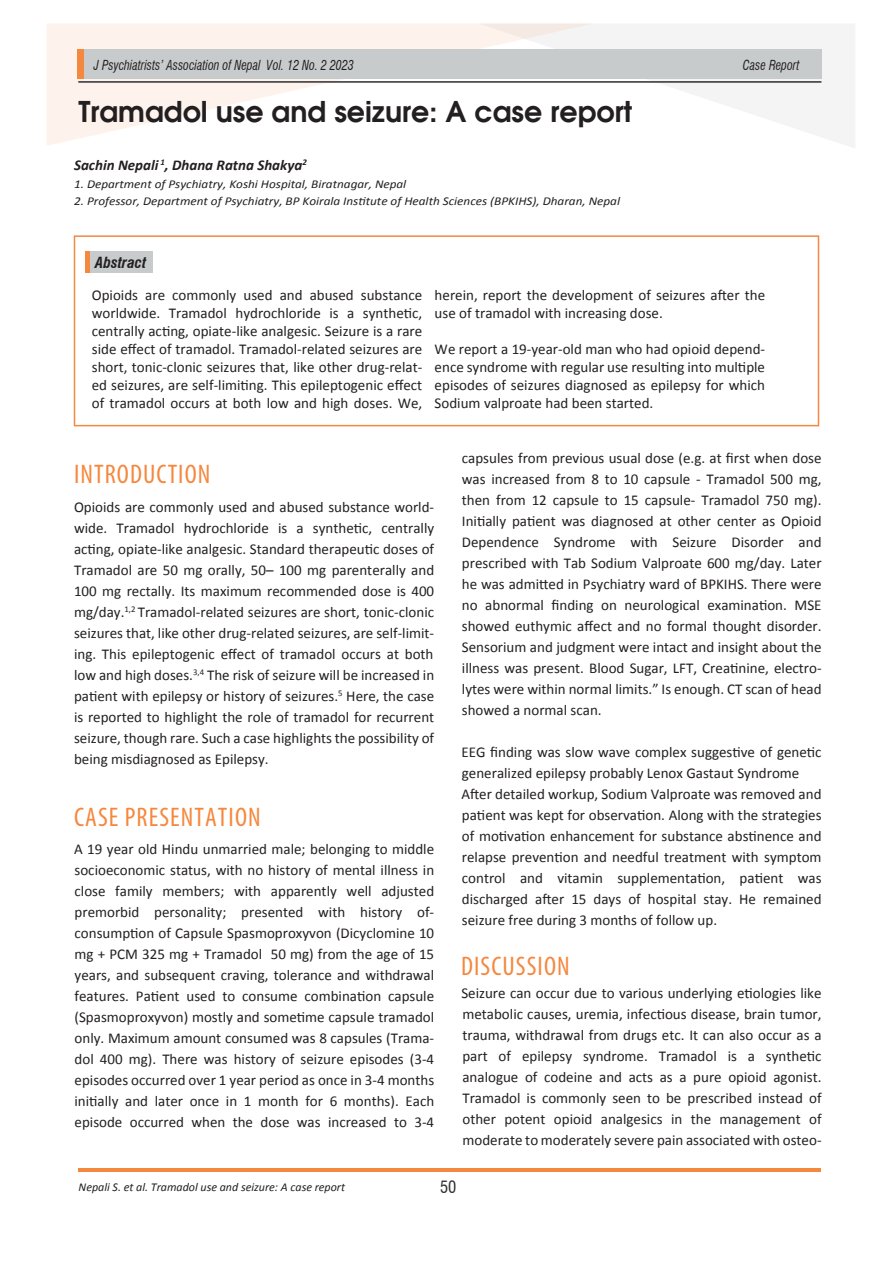
<style>
.page{position:relative;width:893px;height:1263px;background:#fff}
.page>*{position:absolute;margin:0;border:0;box-sizing:border-box;transform-origin:0 0}
.t1{font:600 28.5px "Avant Garde";color:#231f20}
.t2{font:condensed 27px "Myriad Pro";letter-spacing:.04em;color:#f5883f}
.t3{font:condensed 16.5px "Swiss 721 BT";color:#2c2e31}
.t4{font:15px/21px "Calibri";color:#231f20;text-align:justify}
.t5{font:italic 700 15px "Calibri";color:#231f20}
.t6{font:italic 700 condensed 15px "Swiss 721 BT";color:#231f20}
.t7{font:italic condensed 13.5px "Swiss 721 BT";color:#231f20;scale:.89 1}
.t8{font:italic 12px "Calibri";color:#231f20;scale:1.1 1}
.t9{font:italic 12px "Calibri";color:#231f20}
</style>
<div class="page">
<svg style="left:594px;top:24px;width:261px;height:124px;fill:#f4f4f5"></svg>
<svg style="left:47px;top:23px;width:547px;height:123px"></svg>
<hr style="left:78px;top:81px;width:743px;height:2px;background:#2c2e31">
<hr style="left:79px;top:1168px;width:742px;height:4px;background:#f5883f">
<div style="left:78px;top:49px;width:743px;height:30px;background:#c8cbcc"></div>
<div style="left:78px;top:49px;width:6px;height:30px;background:#f5883f"></div>
<div style="left:74px;top:235px;width:745px;height:191px;border:2px solid #f5883f"></div>
<div style="left:85px;top:251px;width:67px;height:21px;background:#c8cbcc"></div>
<div style="left:85px;top:251px;width:5px;height:21px;background:#f5883f"></div>
<p class="t7" style="left:94px;top:57px;width:294px">J Psychiatrists’ Association of Nepal Vol. 12 No. 2 2023</p>
<p class="t7" style="left:743px;top:57px;width:65px">Case Report</p>
<h1 class="t1" style="left:78px;top:93px;width:556px">Tramadol use and seizure: A case report</h1>
<p class="t5" style="left:74px;top:156px;width:234px">Sachin Nepali <sup>1</sup>, Dhana Ratna Shakya<sup>2</sup></p>
<p class="t8" style="left:74px;top:176px;width:304px">1. Department of Psychiatry, Koshi Hospital, Biratnagar, Nepal</p>
<p class="t8" style="left:74px;top:193px;width:498px">2. Professor, Department of Psychiatry, BP Koirala Institute of Health Sciences (BPKIHS), Dharan, Nepal</p>
<p class="t6" style="left:95px;top:253px;width:52px">Abstract</p>
<p class="t4" style="left:92px;top:286px;width:332px;line-height:18px">Opioids are commonly used and abused substance worldwide. Tramadol hydrochloride is a synthetic, centrally acting, opiate-like analgesic. Seizure is a rare side effect of tramadol. Tramadol-related seizures are short, tonic-clonic seizures that, like other drug-relat&shy;ed seizures, are self-limiting. This epileptogenic effect of tramadol occurs at both low and high doses. We,</p>
<p class="t4" style="left:435px;top:286px;width:332px;line-height:18px">herein, report the development of seizures after the use of tramadol with increasing dose.</p>
<p class="t4" style="left:435px;top:340px;width:332px;line-height:18px">We report a 19-year-old man who had opioid depend&shy;ence syndrome with regular use resulting into multiple episodes of seizures diagnosed as epilepsy for which Sodium valproate had been started.</p>
<h2 class="t2" style="left:74px;top:458px;width:138px">INTRODUCTION</h2>
<p class="t4" style="left:74px;top:497px;width:362px">Opioids are commonly used and abused substance world&shy;wide. Tramadol hydrochloride is a synthetic, centrally acting, opiate-like analgesic. Standard therapeutic doses of Tramadol are 50 mg orally, 50– 100 mg parenterally and 100 mg rectally. Its maximum recommended dose is 400 mg/day.<sup>1,2</sup> Tramadol-related seizures are short, tonic-clonic seizures that, like other drug-related seizures, are self-limit&shy;ing. This epileptogenic effect of tramadol occurs at both low and high doses.<sup>3,4</sup> The risk of seizure will be increased in patient with epilepsy or history of seizures.<sup>5</sup> Here, the case is reported to highlight the role of tramadol for recurrent seizure, though rare. Such a case highlights the possibility of being misdiagnosed as Epilepsy.</p>
<h2 class="t2" style="left:74px;top:800px;width:188px">CASE PRESENTATION</h2>
<p class="t4" style="left:74px;top:838px;width:362px">A 19 year old Hindu unmarried male; belonging to middle socioeconomic status, with no history of mental illness in close family members; with apparently well adjusted premorbid personality; presented with history of&shy;consumption of Capsule Spasmoproxyvon (Dicyclomine 10 mg + PCM 325 mg + Tramadol 50 mg) from the age of 15 years, and subsequent craving, tolerance and withdrawal features. Patient used to consume combination capsule (Spasmoproxyvon) mostly and sometime capsule tramadol only. Maximum amount consumed was 8 capsules (Trama&shy;dol 400 mg). There was history of seizure episodes (3-4 episodes occurred over 1 year period as once in 3-4 months initially and later once in 1 month for 6 months). Each episode occurred when the dose was increased to 3-4</p>
<p class="t4" style="left:462px;top:448px;width:361px">capsules from previous usual dose (e.g. at first when dose was increased from 8 to 10 capsule - Tramadol 500 mg, then from 12 capsule to 15 capsule- Tramadol 750 mg).<br>Initially patient was diagnosed at other center as Opioid Dependence Syndrome with Seizure Disorder and prescribed with Tab Sodium Valproate 600 mg/day. Later he was admitted in Psychiatry ward of BPKIHS. There were no abnormal finding on neurological examination. MSE showed euthymic affect and no formal thought disorder.<br>Sensorium and judgment were intact and insight about the illness was present. Blood Sugar, LFT, Creatinine, electro&shy;lytes were within normal limits.” Is enough. CT scan of head showed a normal scan.</p>
<p class="t4" style="left:461px;top:742px;width:362px;text-align:left">EEG finding was slow wave complex suggestive of genetic generalized epilepsy probably Lenox Gastaut Syndrome After detailed workup, Sodium Valproate was removed and patient was kept for observation. Along with the strategies of motivation enhancement for substance abstinence and relapse prevention and needful treatment with symptom control and vitamin supplementation, patient was discharged after 15 days of hospital stay. He remained seizure free during 3 months of follow up.</p>
<h2 class="t2" style="left:461px;top:950px;width:110px">DISCUSSION</h2>
<p class="t4" style="left:461px;top:983px;width:362px">Seizure can occur due to various underlying etiologies like metabolic causes, uremia, infectious disease, brain tumor, trauma, withdrawal from drugs etc. It can also occur as a part of epilepsy syndrome. Tramadol is a synthetic analogue of codeine and acts as a pure opioid agonist.<br>Tramadol is commonly seen to be prescribed instead of other potent opioid analgesics in the management of moderate to moderately severe pain associated with osteo-</p>
<p class="t9" style="left:79px;top:1178px;width:268px">Nepali S. et al. Tramadol use and seizure: A case report</p>
<p class="t3" style="left:440px;top:1177px;width:18px">50</p>
</div>
